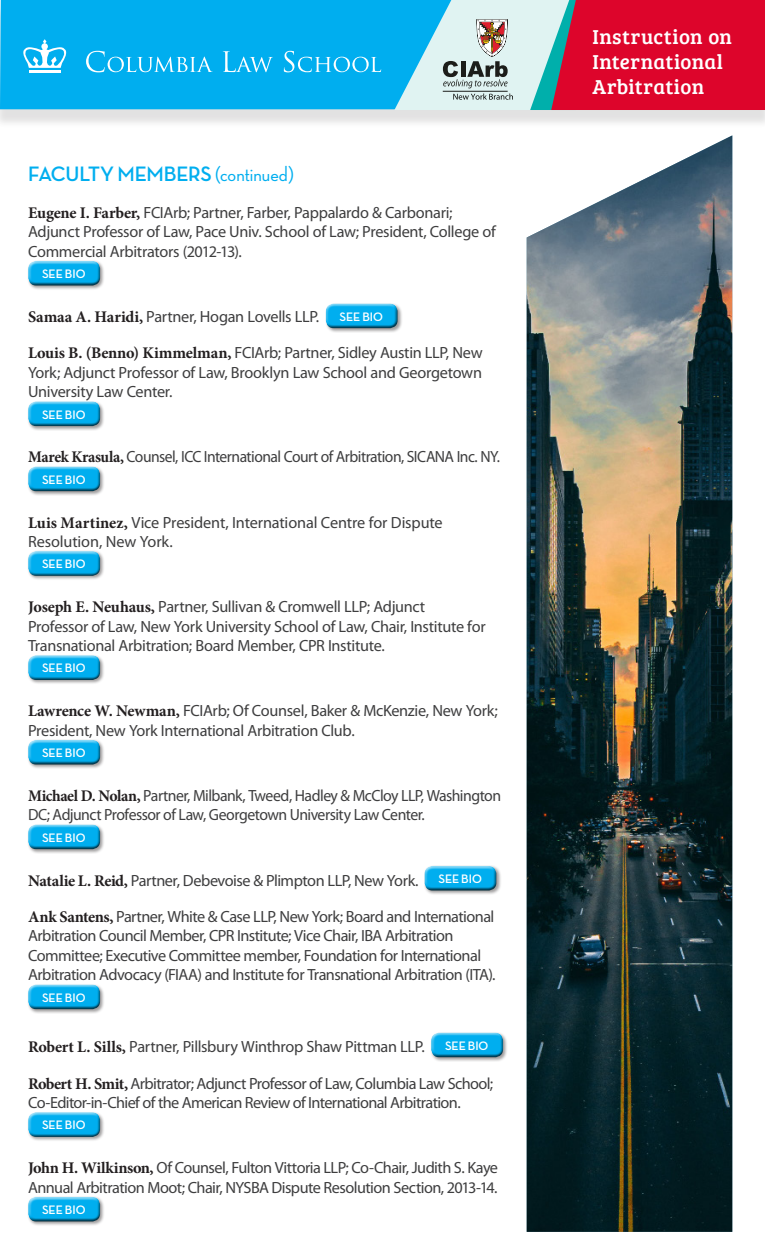
<style>
.page{position:relative;width:765px;height:1260px;background:#fff}
.page>*{position:absolute;margin:0;border:0;box-sizing:border-box;transform-origin:0 0}
.t1{font:700 21.25px "Neutra Disp";letter-spacing:-.02em;color:#00aeef}
.t2{font:20.88px/25px "Bree Serif";letter-spacing:.015em;color:#fff}
.t3{font:16.25px/19.5px "Myriad Pro";letter-spacing:-.03em;color:#3e3e3f}
.t4{font:16.25px/19.5px "Myriad Pro";letter-spacing:-.01em;color:#3e3e3f}
.t5{font:16.25px "Myriad Pro";letter-spacing:-.03em;color:#3e3e3f;scale:.96 1}
.t6{font:700 12.5px "Neutra Disp";color:#fff}
.s1{font-weight:500}
.s2{font-family:"Minion Pro";font-weight:700;color:#231f20}
.s3{font-family:"Neutra Disp";font-weight:700;font-size:12.5px;color:#fff}
</style>
<div class="page">
<div style="left:24px;top:257px;width:78px;height:27px;background:#fff;opacity:.75"></div>
<div style="left:26px;top:263px;width:78px;height:27px;background:#231f20;opacity:.75"></div>
<div style="left:322px;top:300px;width:77px;height:26px;background:#fff;opacity:.75"></div>
<div style="left:324px;top:305px;width:78px;height:27px;background:#231f20;opacity:.75"></div>
<div style="left:24px;top:398px;width:78px;height:26px;background:#fff;opacity:.75"></div>
<div style="left:26px;top:403px;width:78px;height:27px;background:#231f20;opacity:.75"></div>
<div style="left:24px;top:463px;width:78px;height:26px;background:#fff;opacity:.75"></div>
<div style="left:26px;top:468px;width:78px;height:27px;background:#231f20;opacity:.75"></div>
<div style="left:24px;top:547px;width:78px;height:27px;background:#fff;opacity:.75"></div>
<div style="left:26px;top:553px;width:78px;height:27px;background:#231f20;opacity:.75"></div>
<div style="left:24px;top:652px;width:78px;height:26px;background:#fff;opacity:.75"></div>
<div style="left:26px;top:657px;width:78px;height:27px;background:#231f20;opacity:.75"></div>
<div style="left:24px;top:736px;width:78px;height:27px;background:#fff;opacity:.75"></div>
<div style="left:26px;top:742px;width:78px;height:27px;background:#231f20;opacity:.75"></div>
<div style="left:24px;top:821px;width:78px;height:26px;background:#fff;opacity:.75"></div>
<div style="left:26px;top:826px;width:78px;height:27px;background:#231f20;opacity:.75"></div>
<div style="left:421px;top:862px;width:77px;height:27px;background:#fff;opacity:.75"></div>
<div style="left:423px;top:868px;width:77px;height:27px;background:#231f20;opacity:.75"></div>
<div style="left:24px;top:981px;width:78px;height:26px;background:#fff;opacity:.75"></div>
<div style="left:26px;top:986px;width:78px;height:27px;background:#231f20;opacity:.75"></div>
<div style="left:427px;top:1029px;width:78px;height:26px;background:#fff;opacity:.75"></div>
<div style="left:429px;top:1034px;width:78px;height:27px;background:#231f20;opacity:.75"></div>
<div style="left:24px;top:1108px;width:78px;height:27px;background:#fff;opacity:.75"></div>
<div style="left:26px;top:1114px;width:78px;height:27px;background:#231f20;opacity:.75"></div>
<div style="left:24px;top:1193px;width:78px;height:27px;background:#fff;opacity:.75"></div>
<div style="left:26px;top:1199px;width:78px;height:27px;background:#231f20;opacity:.75"></div>
<img style="left:527px;top:135px;width:205px;height:1097px">
<div style="left:0;top:6px;width:765px;height:122px;background:#231f20;opacity:.13"></div>
<div style="left:0;top:0;width:394px;height:109px;background:#00aeef"></div>
<hr style="left:29px;top:70px;width:32px;height:3px;background:#fff">
<svg style="left:22px;top:39px;width:45px;height:29px"></svg>
<svg style="left:86px;top:51px;width:127px;height:21px;background:#2cbcf1"></svg>
<svg style="left:223px;top:51px;width:50px;height:21px"></svg>
<svg style="left:284px;top:51px;width:97px;height:21px;background:#2cbbf1"></svg>
<svg style="left:394px;top:0;width:371px;height:110px;background:#bf637c"></svg>
<p class="t1" style="left:28px;top:162px;width:267px">FACULTY MEMBERS <span class="s1">(continued)</span></p>
<p class="t3" style="left:28px;top:202px;width:469px"><span class="s2">Eugene I. Farber,</span> FCIArb; Partner, Farber, Pappalardo &amp; Carbonari;<br>Adjunct Professor of Law, Pace Univ. School of Law; President, College of<br>Commercial Arbitrators (2012-13).</p>
<p class="t6" style="left:42px;top:267px;width:45px">SEE BIO</p>
<p class="t3" style="left:28px;top:307px;width:356px"><span class="s2">Samaa A. Haridi,</span> Partner, Hogan Lovells LLP. <span class="s3">SEE BIO</span></p>
<p class="t3" style="left:28px;top:343px;width:456px;text-align:justify"><span class="s2">Louis B. (Benno) Kimmelman,</span> FCIArb; Partner, Sidley Austin LLP, New York; Adjunct Professor of Law, Brooklyn Law School and Georgetown University Law Center.</p>
<p class="t6" style="left:42px;top:407px;width:45px">SEE BIO</p>
<p class="t5" style="left:28px;top:447px;width:493px"><span class="s2">Marek Krasula,</span> Counsel, ICC International Court of Arbitration, SICANA Inc. NY.</p>
<p class="t6" style="left:42px;top:473px;width:45px">SEE BIO</p>
<p class="t4" style="left:28px;top:512px;width:416px"><span class="s2">Luis Martinez,</span> Vice President, International Centre for Dispute<br>Resolution, New York.</p>
<p class="t6" style="left:42px;top:557px;width:45px">SEE BIO</p>
<p class="t3" style="left:28px;top:597px;width:459px"><span class="s2">Joseph E. Neuhaus,</span> Partner, Sullivan &amp; Cromwell LLP; Adjunct<br>Professor of Law, New York University School of Law, Chair, Institute for<br>Transnational Arbitration; Board Member, CPR Institute.</p>
<p class="t6" style="left:42px;top:661px;width:45px">SEE BIO</p>
<p class="t3" style="left:28px;top:701px;width:471px"><span class="s2">Lawrence W. Newman,</span> FCIArb; Of Counsel, Baker &amp; McKenzie, New York;<br>President, New York International Arbitration Club.</p>
<p class="t6" style="left:42px;top:746px;width:45px">SEE BIO</p>
<p class="t3" style="left:28px;top:786px;width:475px"><span class="s2">Michael D. Nolan,</span> Partner, Milbank, Tweed, Hadley &amp; McCloy LLP, Washington<br>DC; Adjunct Professor of Law, Georgetown University Law Center.</p>
<p class="t6" style="left:42px;top:831px;width:45px">SEE BIO</p>
<p class="t3" style="left:28px;top:870px;width:455px"><span class="s2">Natalie L. Reid,</span> Partner, Debevoise &amp; Plimpton LLP, New York. <sup>SEE</sup> <sup>BIO</sup></p>
<p class="t3" style="left:28px;top:907px;width:469px"><span class="s2">Ank Santens,</span> Partner, White &amp; Case LLP, New York; Board and International Arbitration Council Member, CPR Institute; Vice Chair, IBA Arbitration Committee; Executive Committee member, Foundation for International Arbitration Advocacy (FIAA) and Institute for Transnational Arbitration (ITA).</p>
<p class="t6" style="left:42px;top:991px;width:45px">SEE BIO</p>
<p class="t3" style="left:28px;top:1037px;width:462px"><span class="s2">Robert L. Sills,</span> Partner, Pillsbury Winthrop Shaw Pittman LLP. <sup>SEE</sup> <sup>BIO</sup></p>
<p class="t3" style="left:28px;top:1073px;width:467px"><span class="s2">Robert H. Smit,</span> Arbitrator; Adjunct Professor of Law, Columbia Law School;<br>Co-Editor-in-Chief of the American Review of International Arbitration.</p>
<p class="t6" style="left:42px;top:1118px;width:45px">SEE BIO</p>
<p class="t3" style="left:28px;top:1158px;width:471px"><span class="s2">John H. Wilkinson,</span> Of Counsel, Fulton Vittoria LLP; Co-Chair, Judith S. Kaye<br>Annual Arbitration Moot; Chair, NYSBA Dispute Resolution Section, 2013-14.</p>
<p class="t6" style="left:42px;top:1203px;width:45px">SEE BIO</p>
<p class="t2" style="left:592px;top:23px;width:141px">Instruction on<br>International</p>
<p class="t2" style="left:592px;top:73px;width:113px">Arbitration</p>
</div>
